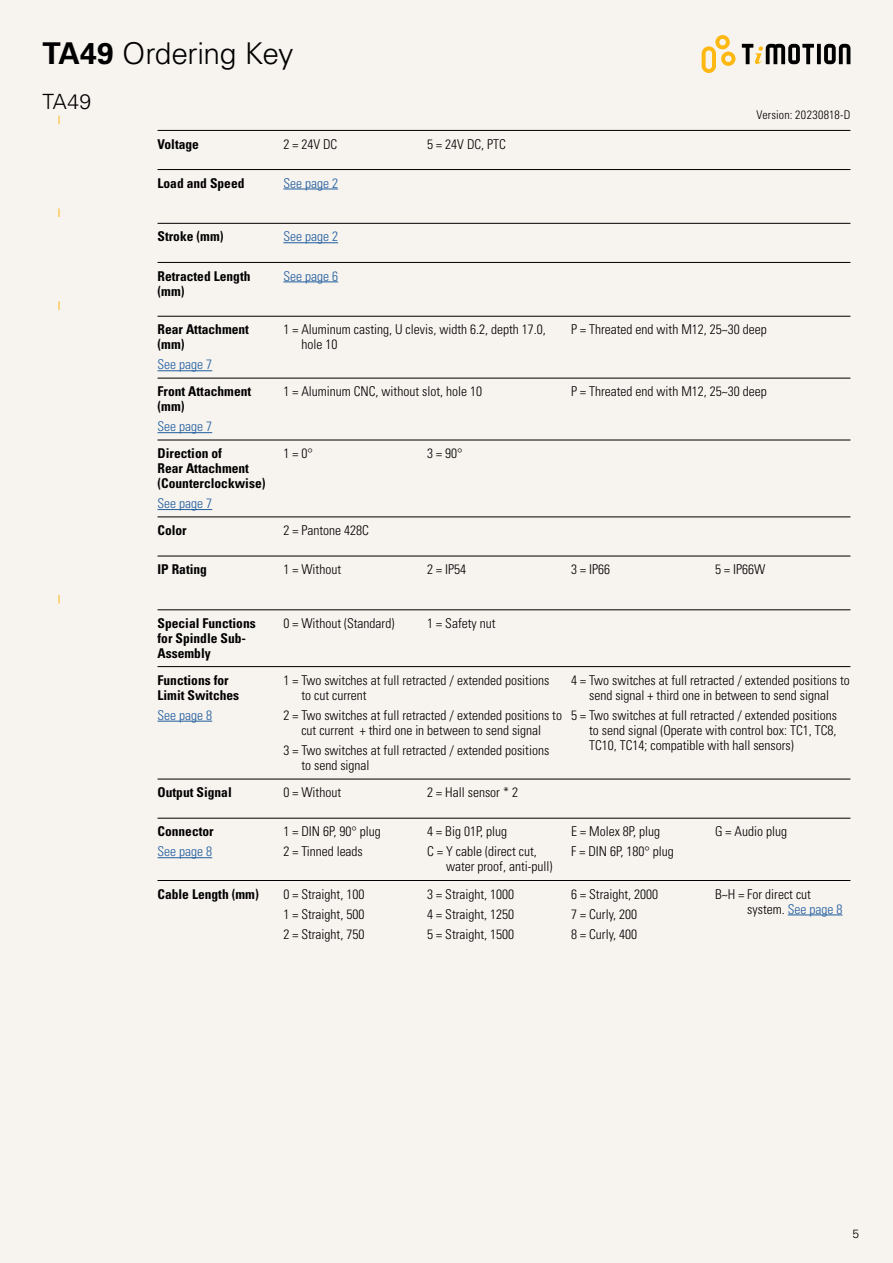
<style>
.page{position:relative;width:893px;height:1263px;background:#f7f3ef}
.page>*{position:absolute;margin:0;border:0;box-sizing:border-box;transform-origin:0 0}
.t1{font:300 30px "Univers LT Std";letter-spacing:-.015em;color:#000}
.t2{font:300 21px "Univers LT Std";color:#000}
.t3{font:300 condensed 13.5px/20.1px "Univers LT Std";color:#000}
.t4{font:700 condensed 13.5px/15px "Univers LT Std";color:#000}
.t5{font:300 condensed 13.5px "Univers LT Std";color:#205d9e}
.t6{font:300 condensed 12px "Univers LT Std";letter-spacing:.015em;color:#000}
.t7{font:300 12px "Univers LT Std";color:#000}
.s1{font-weight:700}
.s2{color:#205d9e}
</style>
<div class="page">
<svg style="left:702px;top:35px;width:33px;height:38px"></svg>
<svg style="left:817px;top:44px;width:4px;height:20px"></svg>
<svg style="left:824px;top:44px;width:26px;height:20px"></svg>
<svg style="left:742px;top:44px;width:72px;height:20px"></svg>
<hr style="left:158px;top:169px;width:692px;height:1px;background:#000">
<hr style="left:283px;top:189px;width:55px;height:1px;background:#205d9e">
<hr style="left:283px;top:242px;width:55px;height:1px;background:#205d9e">
<hr style="left:283px;top:282px;width:55px;height:1px;background:#205d9e">
<hr style="left:158px;top:857px;width:54px;height:1px;background:#205d9e">
<hr style="left:158px;top:130px;width:692px;height:1px;background:#000">
<hr style="left:158px;top:556px;width:692px;height:1px;background:#000">
<hr style="left:158px;top:517px;width:692px;height:1px;background:#000">
<hr style="left:158px;top:779px;width:692px;height:1px;background:#000">
<hr style="left:158px;top:818px;width:692px;height:1px;background:#000">
<hr style="left:158px;top:609px;width:692px;height:1px;background:#000">
<hr style="left:158px;top:880px;width:692px;height:1px;background:#000">
<hr style="left:788px;top:914px;width:54px;height:1px;background:#205d9e">
<hr style="left:158px;top:223px;width:692px;height:1px;background:#000">
<hr style="left:158px;top:262px;width:692px;height:1px;background:#000">
<hr style="left:158px;top:370px;width:54px;height:1px;background:#205d9e">
<hr style="left:158px;top:432px;width:54px;height:1px;background:#205d9e">
<hr style="left:158px;top:509px;width:54px;height:1px;background:#205d9e">
<hr style="left:158px;top:721px;width:54px;height:1px;background:#205d9e">
<hr style="left:158px;top:316px;width:692px;height:1px;background:#000">
<hr style="left:158px;top:378px;width:692px;height:1px;background:#000">
<hr style="left:158px;top:440px;width:692px;height:1px;background:#000">
<hr style="left:158px;top:666px;width:692px;height:1px;background:#000">
<h1 class="t1" style="left:43px;top:36px;width:253px"><span class="s1">TA49</span> Ordering Key</h1>
<h2 class="t2" style="left:43px;top:89px;width:50px">TA49</h2>
<p class="t4" style="left:158px;top:136px;width:43px">Voltage</p>
<p class="t3" style="left:283px;top:134px;width:55px">2 = 24V DC</p>
<p class="t3" style="left:427px;top:134px;width:80px">5 = 24V DC, PTC</p>
<p class="t4" style="left:158px;top:175px;width:88px">Load and Speed</p>
<p class="t5" style="left:283px;top:175px;width:56px">See page 2</p>
<p class="t6" style="left:756px;top:108px;width:96px">Version: 20230818-D</p>
<p class="t4" style="left:158px;top:229px;width:68px">Stroke (mm)</p>
<p class="t4" style="left:158px;top:268px;width:95px">Retracted Length (mm)</p>
<p class="t4" style="left:158px;top:322px;width:93px">Rear Attachment (mm)</p>
<p class="t5" style="left:158px;top:357px;width:56px">See page 7</p>
<p class="t4" style="left:158px;top:384px;width:95px">Front Attachment (mm)</p>
<p class="t5" style="left:158px;top:418px;width:56px">See page 7</p>
<p class="t4" style="left:158px;top:446px;width:110px">Direction of<br>Rear Attachment (Counterclockwise)</p>
<p class="t5" style="left:158px;top:495px;width:56px">See page 7</p>
<p class="t4" style="left:158px;top:523px;width:31px">Color</p>
<p class="t4" style="left:158px;top:562px;width:51px">IP Rating</p>
<p class="t4" style="left:158px;top:615px;width:100px">Special Functions for Spindle Sub-<br>Assembly</p>
<p class="t4" style="left:158px;top:672px;width:83px">Functions for<br>Limit Switches</p>
<p class="t5" style="left:158px;top:707px;width:56px">See page 8</p>
<p class="t4" style="left:158px;top:785px;width:76px">Output Signal</p>
<p class="t4" style="left:158px;top:824px;width:58px">Connector</p>
<p class="t5" style="left:158px;top:843px;width:56px">See page 8</p>
<p class="t4" style="left:158px;top:886px;width:103px">Cable Length (mm)</p>
<p class="t5" style="left:283px;top:229px;width:56px">See page 2</p>
<p class="t5" style="left:283px;top:268px;width:56px">See page 6</p>
<p class="t3" style="left:301px;top:322px;width:246px;line-height:15px;text-indent:-18px">1 = Aluminum casting, U clevis, width 6.2, depth 17.0, hole 10</p>
<p class="t3" style="left:571px;top:319px;width:197px">P = Threated end with M12, 25~30 deep</p>
<p class="t3" style="left:283px;top:381px;width:200px">1 = Aluminum CNC, without slot, hole 10</p>
<p class="t3" style="left:571px;top:381px;width:197px">P = Threated end with M12, 25~30 deep</p>
<p class="t3" style="left:283px;top:443px;width:31px">1 = 0°</p>
<p class="t3" style="left:427px;top:443px;width:37px">3 = 90°</p>
<p class="t3" style="left:283px;top:520px;width:87px">2 = Pantone 428C</p>
<p class="t3" style="left:283px;top:559px;width:59px">1 = Without</p>
<p class="t3" style="left:427px;top:559px;width:40px">2 = IP54</p>
<p class="t3" style="left:571px;top:559px;width:40px">3 = IP66</p>
<p class="t3" style="left:715px;top:559px;width:52px">5 = IP66W</p>
<p class="t3" style="left:283px;top:613px;width:112px">0 = Without (Standard)</p>
<p class="t3" style="left:427px;top:613px;width:70px">1 = Safety nut</p>
<p class="t3" style="left:301px;top:672px;width:249px;line-height:15px;text-indent:-18px">1 = Two switches at full retracted / extended positions to cut current</p>
<p class="t3" style="left:283px;top:707px;width:280px;line-height:15px;text-align:center">2 = Two switches at full retracted / extended positions to cut current + third one in between to send signal</p>
<p class="t3" style="left:301px;top:743px;width:249px;line-height:15px;text-indent:-18px">3 = Two switches at full retracted / extended positions to send signal</p>
<p class="t3" style="left:283px;top:782px;width:59px">0 = Without</p>
<p class="t3" style="left:427px;top:782px;width:92px">2 = Hall sensor * 2</p>
<p class="t3" style="left:283px;top:821px;width:99px">1 = DIN 6P, 90° plug<br>2 = Tinned leads</p>
<p class="t3" style="left:427px;top:821px;width:111px">4 = Big 01P, plug<br>C = Y cable (direct cut,</p>
<p class="t3" style="left:446px;top:856px;width:108px">water proof, anti-pull)</p>
<p class="t3" style="left:571px;top:672px;width:280px;line-height:15px;text-align:center">4 = Two switches at full retracted / extended positions to send signal + third one in between to send signal</p>
<p class="t3" style="left:589px;top:707px;width:249px;line-height:15px;text-align:justify;text-indent:-18px">5 = Two switches at full retracted / extended positions to send signal (Operate with control box: TC1, TC8, TC10, TC14; compatible with hall sensors)</p>
<p class="t3" style="left:571px;top:821px;width:104px">E = Molex 8P, plug<br>F = DIN 6P, 180° plug</p>
<p class="t3" style="left:715px;top:821px;width:73px">G = Audio plug</p>
<p class="t3" style="left:283px;top:884px;width:82px;text-align:justify">0 = Straight, 100<br>1 = Straight, 500<br>2 = Straight, 750</p>
<p class="t3" style="left:427px;top:884px;width:88px;text-align:justify">3 = Straight, 1000<br>4 = Straight, 1250<br>5 = Straight, 1500</p>
<p class="t3" style="left:571px;top:884px;width:88px">6 = Straight, 2000<br>7 = Curly, 200<br>8 = Curly, 400</p>
<p class="t3" style="left:747px;top:886px;width:97px;line-height:15px;text-indent:-32px">B~H = For direct cut system. <span class="s2">See page 8</span></p>
<p class="t7" style="left:852px;top:1226px;width:8px">5</p>
</div>
